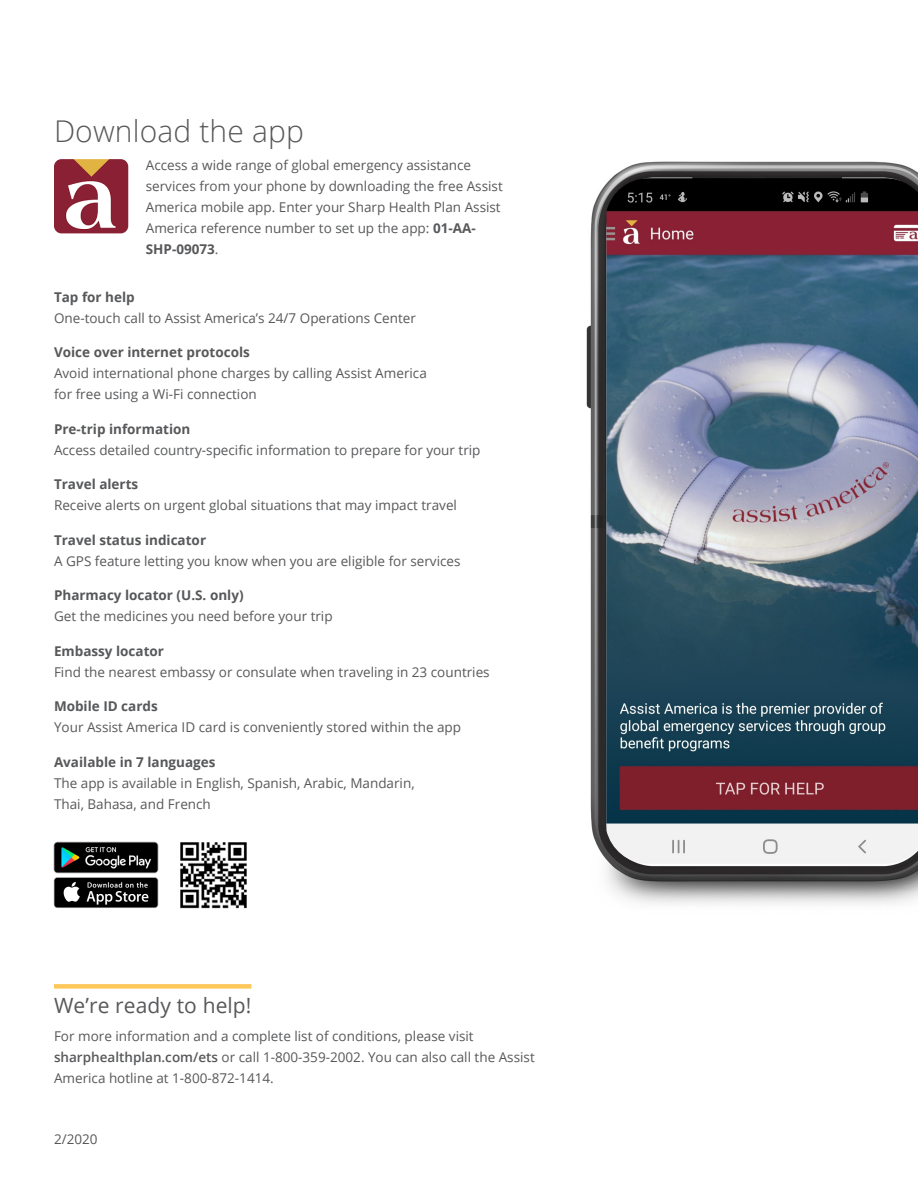
<style>
.page{position:relative;width:918px;height:1188px;background:#fff}
.page>*{position:absolute;margin:0;border:0;box-sizing:border-box;transform-origin:0 0}
.t1{font:300 30px "Open Sans";letter-spacing:.005em;color:#57585a}
.t2{font:21px "Open Sans";letter-spacing:.005em;color:#57585a}
.t3{font:13.5px/21px "Open Sans";color:#57585a}
.t4{font:700 13.5px "Open Sans";color:#57585a}
.s1{font-weight:700}
.s2{font-weight:600}
</style>
<div class="page">
<img style="left:586px;top:161px;width:332px;height:744px">
<div style="left:54px;top:984px;width:197px;height:5px;background:#fec75a"></div>
<img style="left:54px;top:159px;width:74px;height:74px">
<img style="left:53px;top:841px;width:106px;height:33px">
<img style="left:53px;top:877px;width:106px;height:31px">
<img style="left:180px;top:842px;width:67px;height:67px">
<img style="left:606px;top:178px;width:312px;height:686px">
<h2 class="t1" style="left:54px;top:110px;width:251px">Download the app</h2>
<p class="t3" style="left:146px;top:154px;width:359px">Access a wide range of global emergency assistance services from your phone by downloading the free Assist America mobile app. Enter your Sharp Health Plan Assist America reference number to set up the app: <span class="s1">01-AA-SHP-09073</span>.</p>
<h3 class="t4" style="left:54px;top:287px;width:82px">Tap for help</h3>
<p class="t3" style="left:54px;top:307px;width:364px">One-touch call to Assist America’s 24/7 Operations Center</p>
<h3 class="t4" style="left:54px;top:343px;width:197px">Voice over internet protocols</h3>
<p class="t3" style="left:54px;top:362px;width:374px">Avoid international phone charges by calling Assist America for free using a Wi-Fi connection</p>
<h3 class="t4" style="left:54px;top:419px;width:138px">Pre-trip information</h3>
<p class="t3" style="left:54px;top:439px;width:428px">Access detailed country-specific information to prepare for your trip</p>
<h3 class="t4" style="left:54px;top:475px;width:86px">Travel alerts</h3>
<p class="t3" style="left:54px;top:494px;width:405px">Receive alerts on urgent global situations that may impact travel</p>
<h3 class="t4" style="left:54px;top:530px;width:154px">Travel status indicator</h3>
<p class="t3" style="left:54px;top:550px;width:408px">A GPS feature letting you know when you are eligible for services</p>
<h3 class="t4" style="left:54px;top:586px;width:191px">Pharmacy locator (U.S. only)</h3>
<p class="t3" style="left:54px;top:605px;width:280px">Get the medicines you need before your trip</p>
<h3 class="t4" style="left:54px;top:641px;width:112px">Embassy locator</h3>
<p class="t3" style="left:54px;top:661px;width:437px">Find the nearest embassy or consulate when traveling in 23 countries</p>
<h3 class="t4" style="left:54px;top:697px;width:105px">Mobile ID cards</h3>
<p class="t3" style="left:54px;top:716px;width:409px">Your Assist America ID card is conveniently stored within the app</p>
<h3 class="t4" style="left:54px;top:752px;width:163px">Available in 7 languages</h3>
<p class="t3" style="left:54px;top:772px;width:362px">The app is available in English, Spanish, Arabic, Mandarin,<br>Thai, Bahasa, and French</p>
<h3 class="t2" style="left:54px;top:991px;width:199px">We’re ready to help!</h3>
<p class="t3" style="left:54px;top:1025px;width:482px">For more information and a complete list of conditions, please visit <span class="s2">sharphealthplan.com/ets</span> or call 1-800-359-2002. You can also call the Assist<br>America hotline at 1-800-872-1414.</p>
<p class="t3" style="left:54px;top:1129px;width:45px">2/2020</p>
</div>
